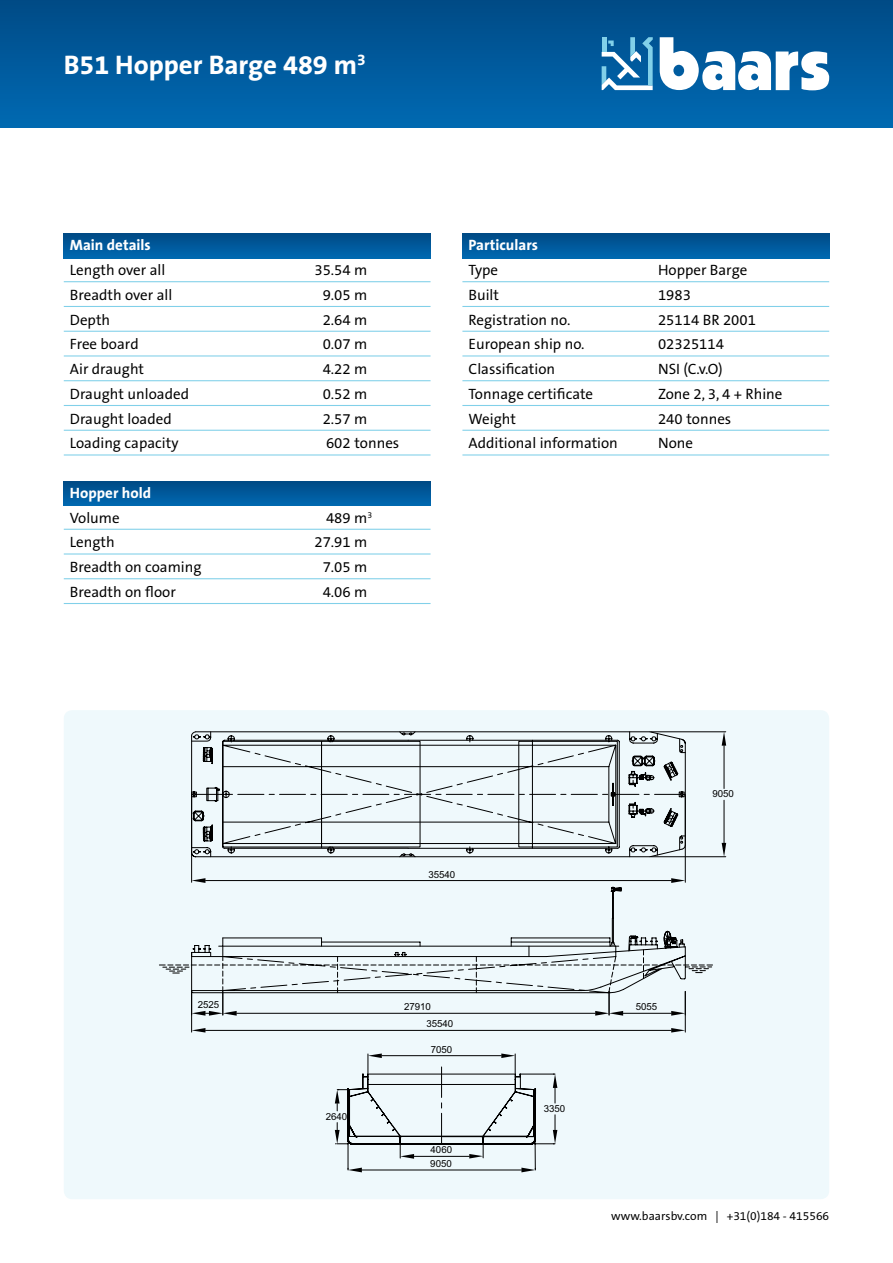
<style>
.page{position:relative;width:893px;height:1263px;background:#fff}
.page>*{position:absolute;margin:0;border:0;box-sizing:border-box;transform-origin:0 0}
.t1{font:700 27px "The Sans Office LF";color:#fff}
.t2{font:15px "The Sans Office LF";color:#000}
.t3{font:700 15px "The Sans Office LF";color:#fff}
.t4{font:12px "The Sans Office LF";color:#000}
.t5{font:9.75px "Arial";letter-spacing:-.005em;color:#000}
</style>
<div class="page">
<div style="left:0;top:0;width:893px;height:128px;background:linear-gradient(to bottom,#004a86,#0069b2)"></div>
<div style="left:64px;top:234px;width:367px;height:24px;background:linear-gradient(to bottom,#004a86,#0067af)"></div>
<svg style="left:64px;top:481px;width:367px;height:25px;background:#00599b"></svg>
<div style="left:462px;top:234px;width:367px;height:24px;background:linear-gradient(to bottom,#004a86,#0067af)"></div>
<div style="left:64px;top:710px;width:765px;height:489px;background:#eff9fc;border-radius:9px"></div>
<svg style="left:602px;top:37px;width:51px;height:53px"></svg>
<svg style="left:660px;top:37px;width:169px;height:53px"></svg>
<svg style="left:347px;top:1146px;width:189px;height:26px"></svg>
<svg style="left:159px;top:964px;width:527px;height:182px"></svg>
<hr style="left:191px;top:991px;width:1px;height:41px;background:#000">
<hr style="left:685px;top:991px;width:1px;height:41px;background:#000">
<hr style="left:205px;top:1030px;width:466px;height:1px;background:#000">
<svg style="left:192px;top:1028px;width:13px;height:4px"></svg>
<svg style="left:671px;top:1028px;width:14px;height:4px"></svg>
<hr style="left:237px;top:1013px;width:358px;height:1px;background:#000">
<svg style="left:162px;top:964px;width:259px;height:52px"></svg>
<svg style="left:192px;top:993px;width:45px;height:23px"></svg>
<svg style="left:191px;top:731px;width:535px;height:262px"></svg>
<svg style="left:722px;top:732px;width:4px;height:14px"></svg>
<svg style="left:722px;top:843px;width:4px;height:14px"></svg>
<svg style="left:466px;top:731px;width:79px;height:262px"></svg>
<svg style="left:545px;top:731px;width:167px;height:285px"></svg>
<hr style="left:64px;top:281px;width:367px;height:1px;background:#81d0e9">
<hr style="left:64px;top:306px;width:367px;height:1px;background:#81d0e9">
<hr style="left:64px;top:331px;width:367px;height:1px;background:#81d0e9">
<hr style="left:64px;top:355px;width:367px;height:1px;background:#81d0e9">
<hr style="left:64px;top:380px;width:367px;height:1px;background:#81d0e9">
<hr style="left:64px;top:405px;width:367px;height:1px;background:#81d0e9">
<hr style="left:64px;top:430px;width:367px;height:1px;background:#81d0e9">
<hr style="left:64px;top:454px;width:367px;height:1px;background:#81d0e9">
<hr style="left:64px;top:529px;width:367px;height:1px;background:#81d0e9">
<hr style="left:64px;top:553px;width:367px;height:1px;background:#81d0e9">
<hr style="left:64px;top:578px;width:367px;height:1px;background:#81d0e9">
<hr style="left:64px;top:603px;width:367px;height:1px;background:#81d0e9">
<hr style="left:462px;top:281px;width:367px;height:1px;background:#81d0e9">
<hr style="left:462px;top:306px;width:367px;height:1px;background:#81d0e9">
<hr style="left:462px;top:331px;width:367px;height:1px;background:#81d0e9">
<hr style="left:462px;top:355px;width:367px;height:1px;background:#81d0e9">
<hr style="left:462px;top:380px;width:367px;height:1px;background:#81d0e9">
<hr style="left:462px;top:405px;width:367px;height:1px;background:#81d0e9">
<hr style="left:462px;top:430px;width:367px;height:1px;background:#81d0e9">
<hr style="left:462px;top:454px;width:367px;height:1px;background:#81d0e9">
<h1 class="t1" style="left:64px;top:47px;width:303px">B51 Hopper Barge 489 m<sup>3</sup></h1>
<p class="t3" style="left:70px;top:236px;width:82px">Main details</p>
<p class="t2" style="left:70px;top:260px;width:97px">Length over all</p>
<p class="t2" style="left:314px;top:260px;width:54px">35.54 m</p>
<p class="t2" style="left:70px;top:285px;width:104px">Breadth over all</p>
<p class="t2" style="left:323px;top:285px;width:46px">9.05 m</p>
<p class="t2" style="left:70px;top:310px;width:42px">Depth</p>
<p class="t2" style="left:323px;top:310px;width:46px">2.64 m</p>
<p class="t2" style="left:70px;top:335px;width:70px">Free board</p>
<p class="t2" style="left:323px;top:335px;width:46px">0.07 m</p>
<p class="t2" style="left:70px;top:359px;width:76px">Air draught</p>
<p class="t2" style="left:323px;top:359px;width:46px">4.22 m</p>
<p class="t2" style="left:70px;top:384px;width:121px">Draught unloaded</p>
<p class="t2" style="left:323px;top:384px;width:46px">0.52 m</p>
<p class="t2" style="left:70px;top:409px;width:103px">Draught loaded</p>
<p class="t2" style="left:323px;top:409px;width:46px">2.57 m</p>
<p class="t2" style="left:70px;top:434px;width:110px">Loading capacity</p>
<p class="t2" style="left:326px;top:434px;width:75px">602 tonnes</p>
<p class="t3" style="left:70px;top:483px;width:83px">Hopper hold</p>
<p class="t2" style="left:70px;top:508px;width:51px">Volume</p>
<p class="t2" style="left:326px;top:508px;width:48px">489 m<sup>3</sup></p>
<p class="t2" style="left:70px;top:533px;width:46px">Length</p>
<p class="t2" style="left:314px;top:533px;width:54px">27.91 m</p>
<p class="t2" style="left:70px;top:557px;width:133px">Breadth on coaming</p>
<p class="t2" style="left:323px;top:557px;width:46px">7.05 m</p>
<p class="t2" style="left:70px;top:582px;width:108px">Breadth on floor</p>
<p class="t2" style="left:323px;top:582px;width:46px">4.06 m</p>
<p class="t3" style="left:469px;top:236px;width:71px">Particulars</p>
<p class="t2" style="left:469px;top:260px;width:31px">Type</p>
<p class="t2" style="left:658px;top:260px;width:91px">Hopper Barge</p>
<p class="t2" style="left:469px;top:285px;width:32px">Built</p>
<p class="t2" style="left:658px;top:285px;width:34px">1983</p>
<p class="t2" style="left:469px;top:310px;width:103px">Registration no.</p>
<p class="t2" style="left:658px;top:310px;width:99px">25114 BR 2001</p>
<p class="t2" style="left:469px;top:335px;width:117px">European ship no.</p>
<p class="t2" style="left:658px;top:335px;width:67px">02325114</p>
<p class="t2" style="left:469px;top:359px;width:88px">Classification</p>
<p class="t2" style="left:658px;top:359px;width:66px">NSI (C.v.O)</p>
<p class="t2" style="left:469px;top:384px;width:126px">Tonnage certificate</p>
<p class="t2" style="left:658px;top:384px;width:126px">Zone 2, 3, 4 + Rhine</p>
<p class="t2" style="left:469px;top:409px;width:49px">Weight</p>
<p class="t2" style="left:658px;top:409px;width:75px">240 tonnes</p>
<p class="t2" style="left:469px;top:434px;width:151px">Additional information</p>
<p class="t2" style="left:658px;top:434px;width:37px">None</p>
<p class="t5" style="left:428px;top:868px;width:28px">35540</p>
<p class="t5" style="left:198px;top:998px;width:23px">2525</p>
<p class="t5" style="left:404px;top:1000px;width:28px">27910</p>
<p class="t5" style="left:427px;top:1017px;width:28px">35540</p>
<p class="t5" style="left:326px;top:1110px;width:23px">2640</p>
<p class="t5" style="left:431px;top:1043px;width:23px">7050</p>
<p class="t5" style="left:431px;top:1143px;width:23px">4060</p>
<p class="t5" style="left:430px;top:1157px;width:23px">9050</p>
<p class="t5" style="left:713px;top:787px;width:23px">9050</p>
<p class="t5" style="left:544px;top:1102px;width:23px">3350</p>
<p class="t5" style="left:636px;top:1000px;width:23px">5055</p>
<p class="t4" style="left:611px;top:1209px;width:220px">www.baarsbv.com | +31(0)184 - 415566</p>
</div>
